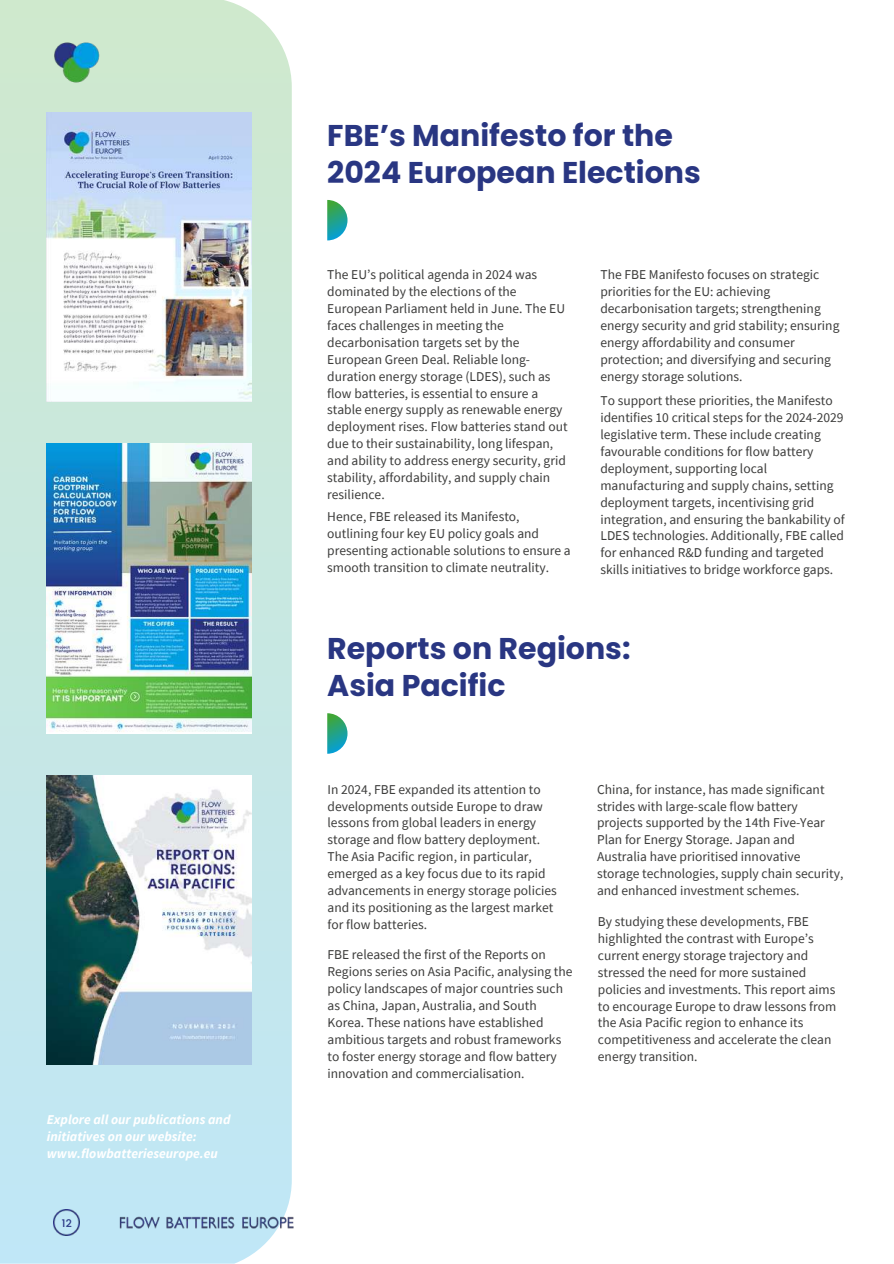
<style>
.page{position:relative;width:894px;height:1264px;background:#fff}
.page>*{position:absolute;margin:0;border:0;box-sizing:border-box;transform-origin:0 0}
.t1{font:700 30px/37.2px "Poppins";color:#293682}
.t2{font:13.5px/16.8px "Source Sans Pro";color:#3c3c3b}
.t3{font:italic 700 13.5px/16.8px "Source Sans Pro";color:#fff}
.t4{font:500 10.5px "Poppins";color:#283583}
</style>
<div class="page">
<svg style="left:0;top:0;width:292px;height:1263px;background:#c6e7e2"></svg>
<img style="left:54px;top:1209px;width:26px;height:26px">
<img style="left:47px;top:35px;width:59px;height:54px">
<img style="left:113px;top:1209px;width:181px;height:26px">
<svg style="left:327px;top:200px;width:20px;height:40px"></svg>
<svg style="left:327px;top:713px;width:20px;height:40px"></svg>
<img style="left:47px;top:775px;width:205px;height:289px">
<img style="left:47px;top:443px;width:205px;height:291px">
<img style="left:47px;top:112px;width:205px;height:290px">
<p class="t3" style="left:47px;top:1110px;width:185px">Explore all our publications and initiatives on our website: www.flowbatterieseurope.eu</p>
<p class="t4" style="left:62px;top:1216px;width:11px">12</p>
<h1 class="t1" style="left:327px;top:117px;width:375px">FBE’s Manifesto for the<br>2024 European Elections</h1>
<p class="t2" style="left:327px;top:266px;width:242px">The EU’s political agenda in 2024 was dominated by the elections of the European Parliament held in June. The EU faces challenges in meeting the decarbonisation targets set by the European Green Deal. Reliable long&shy;duration energy storage (LDES), such as flow batteries, is essential to ensure a stable energy supply as renewable energy deployment rises. Flow batteries stand out due to their sustainability, long lifespan, and ability to address energy security, grid stability, affordability, and supply chain resilience.</p>
<p class="t2" style="left:327px;top:507px;width:245px">Hence, FBE released its Manifesto, outlining four key EU policy goals and presenting actionable solutions to ensure a smooth transition to climate neutrality.</p>
<p class="t2" style="left:600px;top:266px;width:240px">The FBE Manifesto focuses on strategic priorities for the EU: achieving decarbonisation targets; strengthening energy security and grid stability; ensuring energy affordability and consumer protection; and diversifying and securing energy storage solutions.</p>
<p class="t2" style="left:600px;top:392px;width:246px">To support these priorities, the Manifesto identifies 10 critical steps for the 2024-2029 legislative term. These include creating favourable conditions for flow battery deployment, supporting local manufacturing and supply chains, setting deployment targets, incentivising grid integration, and ensuring the bankability of LDES technologies. Additionally, FBE called for enhanced R&amp;D funding and targeted skills initiatives to bridge workforce gaps.</p>
<h1 class="t1" style="left:327px;top:629px;width:305px">Reports on Regions:<br>Asia Pacific</h1>
<p class="t2" style="left:327px;top:780px;width:231px">In 2024, FBE expanded its attention to developments outside Europe to draw lessons from global leaders in energy storage and flow battery deployment.<br>The Asia Pacific region, in particular, emerged as a key focus due to its rapid advancements in energy storage policies and its positioning as the largest market for flow batteries.</p>
<p class="t2" style="left:327px;top:946px;width:246px">FBE released the first of the Reports on Regions series on Asia Pacific, analysing the policy landscapes of major countries such as China, Japan, Australia, and South Korea. These nations have established ambitious targets and robust frameworks to foster energy storage and flow battery innovation and commercialisation.</p>
<p class="t2" style="left:597px;top:780px;width:248px">China, for instance, has made significant strides with large-scale flow battery projects supported by the 14th Five-Year Plan for Energy Storage. Japan and Australia have prioritised innovative storage technologies, supply chain security, and enhanced investment schemes.</p>
<p class="t2" style="left:597px;top:912px;width:240px">By studying these developments, FBE highlighted the contrast with Europe’s current energy storage trajectory and stressed the need for more sustained policies and investments. This report aims to encourage Europe to draw lessons from the Asia Pacific region to enhance its competitiveness and accelerate the clean energy transition.</p>
</div>
